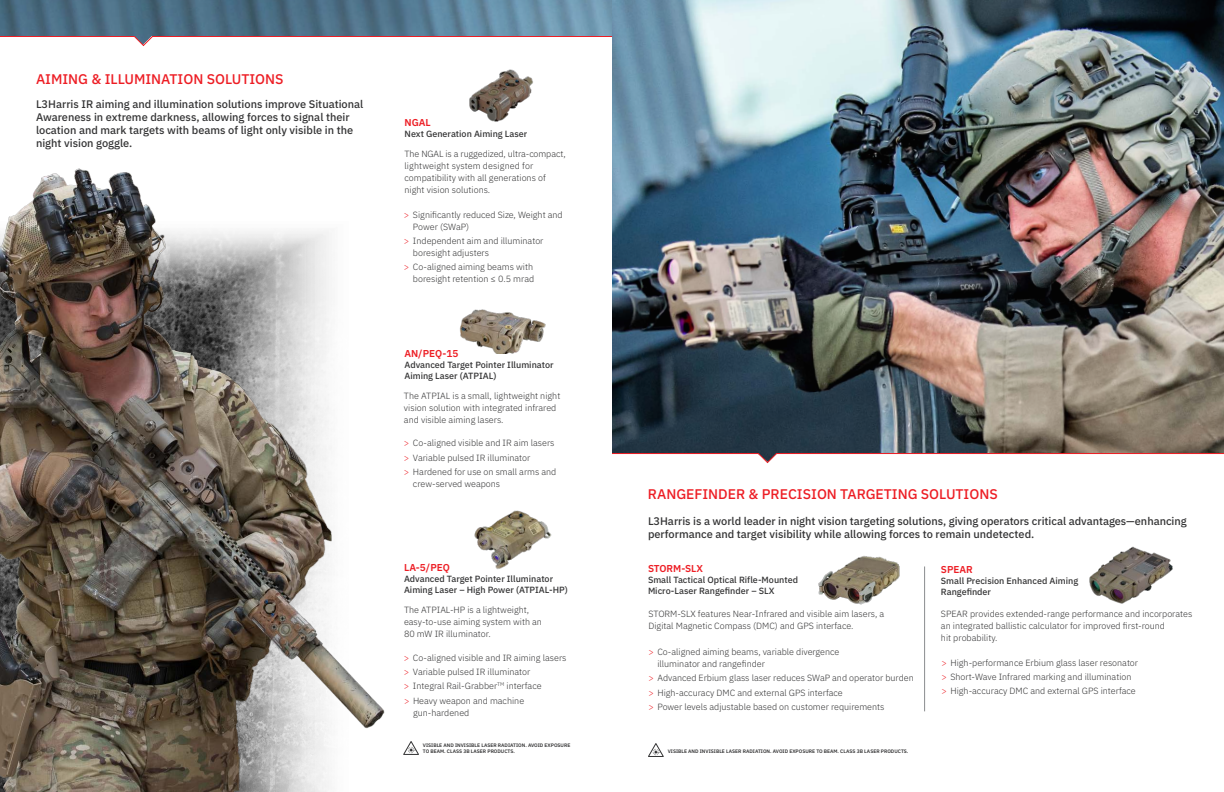
<style>
.page{position:relative;width:1224px;height:792px;background:#fff}
.page>*{position:absolute;margin:0;border:0;box-sizing:border-box;transform-origin:0 0}
.t1{font:500 14px "IBM Plex Sans";color:#ed1d24}
.t2{font:500 11px/13px "IBM Plex Sans";color:#333334}
.t3{font:600 10px "IBM Plex Sans";color:#ed1d24}
.t4{font:300 9px/12px "IBM Plex Sans";color:#333334}
.t5{font:500 9px/11px "IBM Plex Sans";color:#333334}
.t6{font:600 5px/6px "IBM Plex Sans";color:#333334}
.s1{color:#ed1d24}
</style>
<div class="page">
<img style="left:469px;top:69px;width:64px;height:53px">
<img style="left:0;top:168px;width:385px;height:624px">
<img style="left:612px;top:0;width:612px;height:453px">
<img style="left:0;top:0;width:612px;height:36px">
<img style="left:460px;top:309px;width:86px;height:44px">
<img style="left:474px;top:510px;width:78px;height:59px">
<svg style="left:403px;top:741px;width:16px;height:14px"></svg>
<svg style="left:648px;top:743px;width:16px;height:14px"></svg>
<img style="left:1089px;top:546px;width:84px;height:58px">
<img style="left:818px;top:556px;width:82px;height:49px">
<svg style="left:612px;top:453px;width:612px;height:11px"></svg>
<hr style="left:924px;top:566px;width:1px;height:145px;background:#8a8c8e">
<svg style="left:0;top:36px;width:613px;height:11px"></svg>
<h1 class="t1" style="left:36px;top:68px;width:249px">AIMING &amp; ILLUMINATION SOLUTIONS</h1>
<p class="t2" style="left:36px;top:97px;width:329px">L3Harris IR aiming and illumination solutions improve Situational Awareness in extreme darkness, allowing forces to signal their location and mark targets with beams of light only visible in the night vision goggle.</p>
<p class="t3" style="left:405px;top:114px;width:28px">NGAL</p>
<p class="t5" style="left:405px;top:127px;width:124px">Next Generation Aiming Laser</p>
<p class="t4" style="left:405px;top:147px;width:163px">The NGAL is a ruggedized, ultra-compact, lightweight system designed for compatibility with all generations of night vision solutions.</p>
<p class="t4" style="left:413px;top:208px;width:151px;text-indent:-9px"><span class="s1">&gt;</span> Significantly reduced Size, Weight and<br>Power (SWaP)</p>
<p class="t4" style="left:413px;top:234px;width:132px;text-indent:-9px"><span class="s1">&gt;</span> Independent aim and illuminator boresight adjusters</p>
<p class="t4" style="left:404px;top:260px;width:132px;text-align:right"><span class="s1">&gt;</span> Co-aligned aiming beams with boresight retention ≤ 0.5 mrad</p>
<p class="t3" style="left:404px;top:345px;width:55px">AN/PEQ-15</p>
<p class="t5" style="left:404px;top:358px;width:151px">Advanced Target Pointer Illuminator<br>Aiming Laser (ATPIAL)</p>
<p class="t4" style="left:404px;top:389px;width:158px">The ATPIAL is a small, lightweight night vision solution with integrated infrared and visible aiming lasers.</p>
<p class="t4" style="left:404px;top:435px;width:154px;line-height:14.3px"><span class="s1">&gt;</span> Co-aligned visible and IR aim lasers <span class="s1">&gt;</span> Variable pulsed IR illuminator<br><span class="s1">&gt;</span> Hardened for use on small arms and</p>
<p class="t4" style="left:413px;top:477px;width:89px">crew-served weapons</p>
<p class="t3" style="left:404px;top:560px;width:47px">LA-5/PEQ</p>
<p class="t5" style="left:404px;top:573px;width:165px">Advanced Target Pointer Illuminator<br>Aiming Laser – High Power (ATPIAL-HP)</p>
<p class="t4" style="left:404px;top:603px;width:140px">The ATPIAL-HP is a lightweight, easy-to-use aiming system with an<br>80 mW IR illuminator.</p>
<p class="t4" style="left:404px;top:649px;width:164px;line-height:14.3px"><span class="s1">&gt;</span> Co-aligned visible and IR aiming lasers <span class="s1">&gt;</span> Variable pulsed IR illuminator<br><span class="s1">&gt;</span> Integral Rail-Grabber<sup>TM</sup> interface<br><span class="s1">&gt;</span> Heavy weapon and machine</p>
<p class="t4" style="left:413px;top:706px;width:58px">gun-hardened</p>
<h1 class="t1" style="left:648px;top:483px;width:351px">RANGEFINDER &amp; PRECISION TARGETING SOLUTIONS</h1>
<p class="t2" style="left:648px;top:513px;width:540px">L3Harris is a world leader in night vision targeting solutions, giving operators critical advantages—enhancing performance and target visibility while allowing forces to remain undetected.</p>
<p class="t3" style="left:648px;top:561px;width:57px">STORM-SLX</p>
<p class="t5" style="left:648px;top:574px;width:152px">Small Tactical Optical Rifle-Mounted<br>Micro-Laser Rangefinder – SLX</p>
<p class="t3" style="left:941px;top:562px;width:33px">SPEAR</p>
<p class="t5" style="left:941px;top:575px;width:139px">Small Precision Enhanced Aiming<br>Rangefinder</p>
<p class="t4" style="left:648px;top:607px;width:237px">STORM-SLX features Near-Infrared and visible aim lasers, a<br>Digital Magnetic Compass (DMC) and GPS interface.</p>
<p class="t4" style="left:941px;top:608px;width:253px">SPEAR provides extended-range performance and incorporates an integrated ballistic calculator for improved first-round<br>hit probability.</p>
<p class="t4" style="left:941px;top:655px;width:198px;line-height:14.3px"><span class="s1">&gt;</span> High-performance Erbium glass laser resonator <span class="s1">&gt;</span> Short-Wave Infrared marking and illumination <span class="s1">&gt;</span> High-accuracy DMC and external GPS interface</p>
<p class="t4" style="left:657px;top:645px;width:184px;text-indent:-9px"><span class="s1">&gt;</span> Co-aligned aiming beams, variable divergence illuminator and rangefinder</p>
<p class="t4" style="left:648px;top:670px;width:267px;line-height:14.3px"><span class="s1">&gt;</span> Advanced Erbium glass laser reduces SWaP and operator burden <span class="s1">&gt;</span> High-accuracy DMC and external GPS interface<br><span class="s1">&gt;</span> Power levels adjustable based on customer requirements</p>
<p class="t6" style="left:423px;top:742px;width:149px">VISIBLE AND INVISIBLE LASER RADIATION. AVOID EXPOSURE<br>TO BEAM. CLASS 3B LASER PRODUCTS.</p>
<p class="t6" style="left:668px;top:748px;width:242px">VISIBLE AND INVISIBLE LASER RADIATION. AVOID EXPOSURE TO BEAM. CLASS 3B LASER PRODUCTS.</p>
</div>
